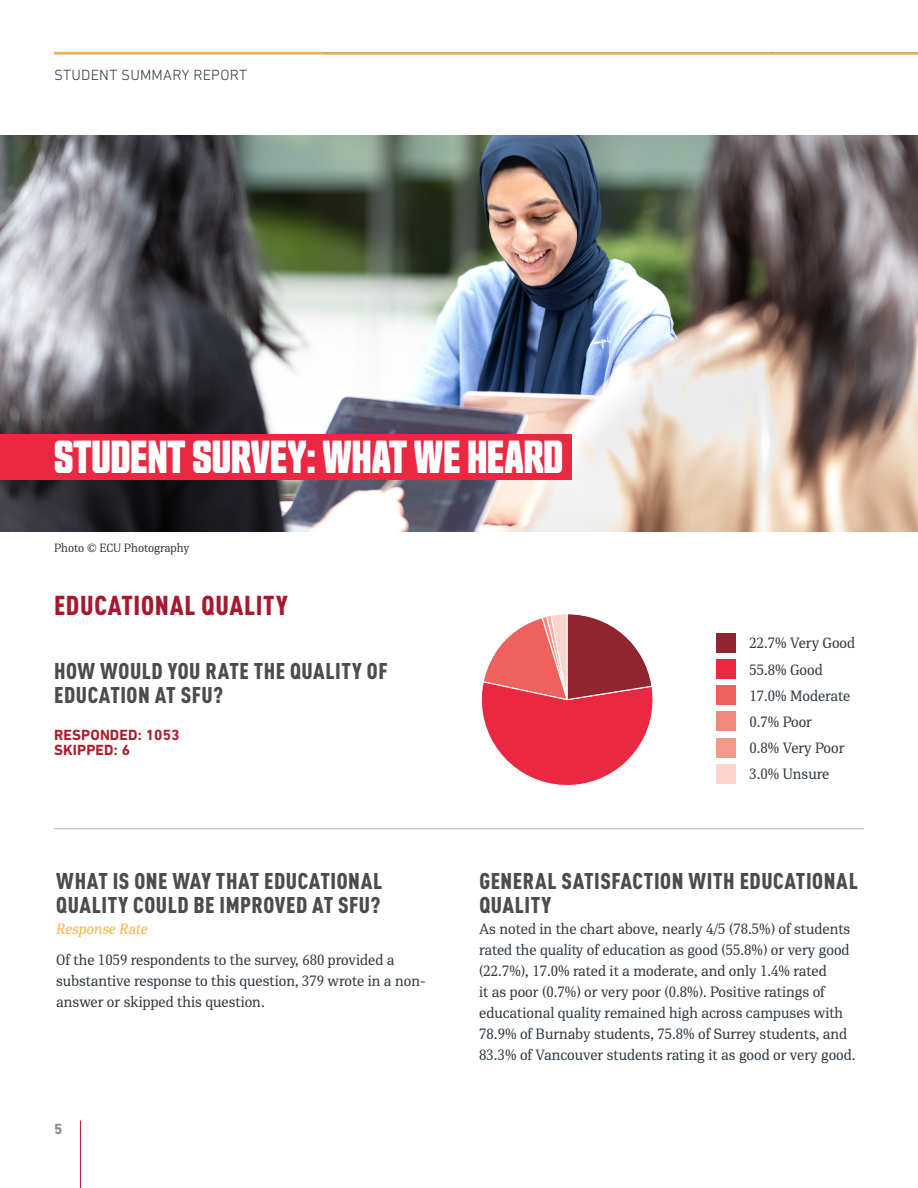
<style>
.page{position:relative;width:918px;height:1188px;background:#fff}
.page>*{position:absolute;margin:0;border:0;box-sizing:border-box;transform-origin:0 0}
.Headline{font:700 45px "Countach";color:#fff}
.Subheadline_1{font:900 condensed 27px "DIN Pro";letter-spacing:.025em;color:#a6192e}
.Subheadline_2{font:900 condensed 22.5px/24px "DIN Pro";letter-spacing:.025em;color:#4b4c4d}
.Paragraph_Style_1{font:15px/21px "PFDIN Serif";color:#2f3a42}
.Paragraph_Style_1-2{font:700 15px/15px "DIN Next LT Pro";letter-spacing:.01em;color:#ad1e2c}
.t1{font:300 15px "DIN Next LT Pro";letter-spacing:.015em;color:#2f3a42}
.Paragraph_Style_1-3{font:italic 15px "PFDIN Serif";color:#fbb040}
.t2{font:700 15px "DIN Next LT Pro";color:#87898c}
.Paragraph_Style_1-4{font:12px "PFDIN Serif";color:#2f3a42}
</style>
<div class="page">
<img style="left:54px;top:51px;width:270px;height:4px">
<hr style="left:80px;top:1120px;width:1px;height:68px;background:#ad1e2c">
<img style="left:324px;top:52px;width:594px;height:3px">
<img style="left:0;top:135px;width:918px;height:397px">
<div style="left:0;top:434px;width:571px;height:46px;background:#eb2842"></div>
<hr style="left:54px;top:828px;width:810px;height:1px;background:#bcbdc0">
<svg style="left:481px;top:614px;width:172px;height:172px"></svg>
<div style="left:716px;top:633px;width:20px;height:20px;background:#8f252f"></div>
<div style="left:716px;top:659px;width:20px;height:20px;background:#eb2842"></div>
<div style="left:716px;top:685px;width:20px;height:20px;background:#ef615d"></div>
<div style="left:716px;top:711px;width:20px;height:20px;background:#f2887c"></div>
<div style="left:716px;top:738px;width:20px;height:20px;background:#f49a8d"></div>
<div style="left:716px;top:764px;width:20px;height:20px;background:#fbd4ca"></div>
<p class="t1" style="left:54px;top:66px;width:195px">STUDENT SUMMARY REPORT</p>
<p class="Headline" style="left:54px;top:428px;width:511px">STUDENT SURVEY: WHAT WE HEARD</p>
<p class="Paragraph_Style_1-4" style="left:54px;top:541px;width:137px">Photo © ECU Photography</p>
<p class="Subheadline_1" style="left:54px;top:585px;width:235px">EDUCATIONAL QUALITY</p>
<p class="Subheadline_2" style="left:54px;top:657px;width:335px">HOW WOULD YOU RATE THE QUALITY OF<br>EDUCATION AT SFU?</p>
<p class="Paragraph_Style_1-2" style="left:54px;top:727px;width:127px">RESPONDED: 1053<br>SKIPPED: 6</p>
<p class="Subheadline_2" style="left:56px;top:867px;width:327px">WHAT IS ONE WAY THAT EDUCATIONAL<br>QUALITY COULD BE IMPROVED AT SFU?</p>
<p class="Paragraph_Style_1-3" style="left:56px;top:919px;width:93px">Response Rate</p>
<p class="Paragraph_Style_1" style="left:56px;top:950px;width:371px">Of the 1059 respondents to the survey, 680 provided a substantive response to this question, 379 wrote in a non&shy;answer or skipped this question.</p>
<p class="t2" style="left:54px;top:1120px;width:10px">5</p>
<p class="Paragraph_Style_1" style="left:749px;top:633px;width:107px">22.7% Very Good</p>
<p class="Paragraph_Style_1" style="left:749px;top:659px;width:75px">55.8% Good</p>
<p class="Paragraph_Style_1" style="left:749px;top:685px;width:102px">17.0% Moderate</p>
<p class="Paragraph_Style_1" style="left:749px;top:711px;width:64px">0.7% Poor</p>
<p class="Paragraph_Style_1" style="left:749px;top:737px;width:97px">0.8% Very Poor</p>
<p class="Paragraph_Style_1" style="left:749px;top:764px;width:82px">3.0% Unsure</p>
<p class="Subheadline_2" style="left:479px;top:867px;width:380px">GENERAL SATISFACTION WITH EDUCATIONAL<br>QUALITY</p>
<p class="Paragraph_Style_1" style="left:479px;top:918px;width:378px">As noted in the chart above, nearly 4/5 (78.5%) of students rated the quality of education as good (55.8%) or very good (22.7%), 17.0% rated it a moderate, and only 1.4% rated<br>it as poor (0.7%) or very poor (0.8%). Positive ratings of educational quality remained high across campuses with 78.9% of Burnaby students, 75.8% of Surrey students, and 83.3% of Vancouver students rating it as good or very good.</p>
</div>
